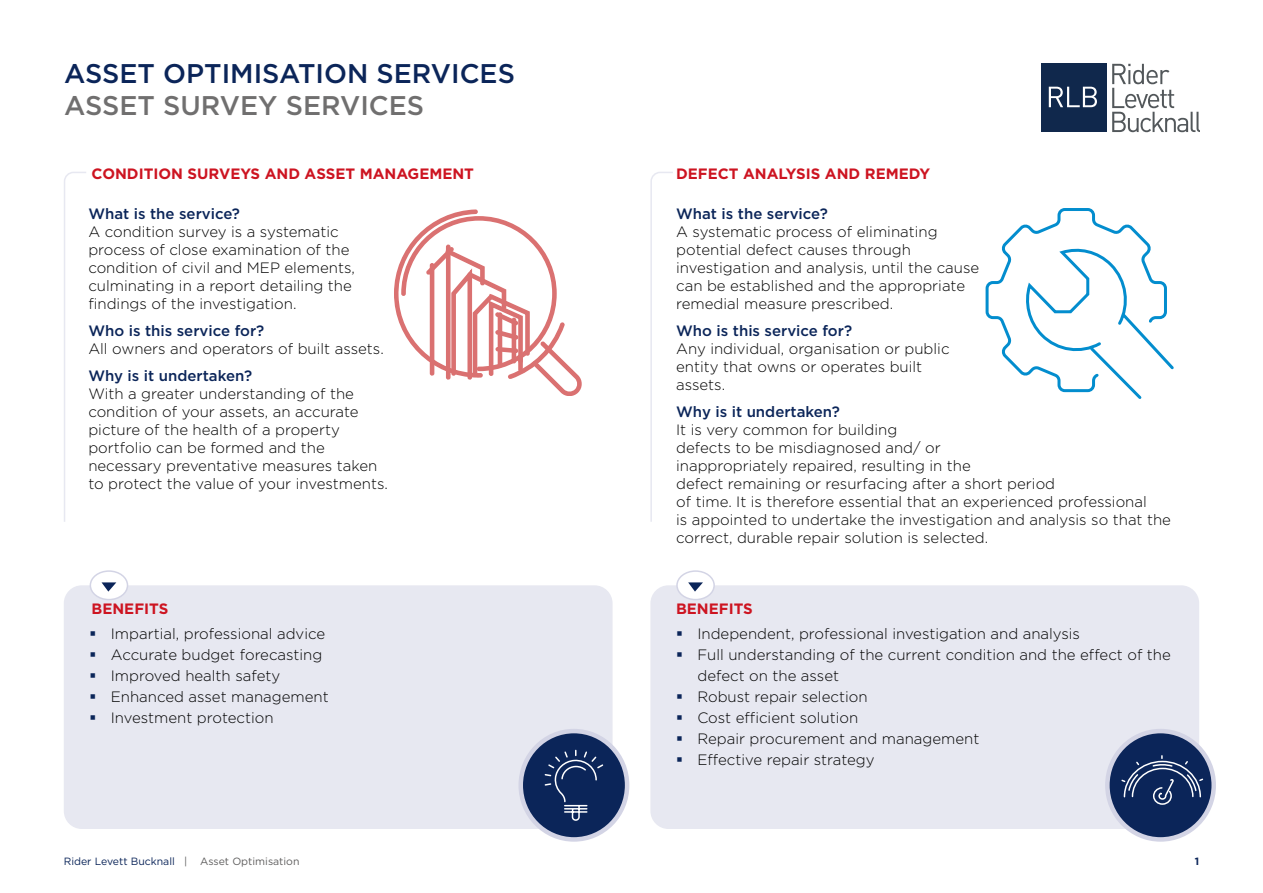
<style>
.page{position:relative;width:1263px;height:893px;background:#fff}
.page>*{position:absolute;margin:0;border:0;box-sizing:border-box;transform-origin:0 0}
.t1{font:500 27px "Gotham";color:#0b2559}
.t2{font:500 27px "Gotham";color:#706f6f}
.t3{font:300 15px/18px "Gotham";color:#000}
.t4{font:500 15px "Gotham";color:#0b2559}
.t5{font:700 15px "Gotham";color:#cd1421}
.t6{font:10.5px "Gotham";color:#0b2559}
.t7{font:700 10.5px "Gotham";color:#0b2559}
.s1{color:#5f5e5e}
</style>
<div class="page">
<div style="left:1041px;top:64px;width:66px;height:68px;background:#10284c"></div>
<svg style="left:1112px;top:64px;width:87px;height:68px"></svg>
<svg style="left:1049px;top:87px;width:48px;height:20px"></svg>
<div style="left:64px;top:585px;width:548px;height:244px;background:#e7e8f1;border-radius:18px"></div>
<svg style="left:64px;top:172px;width:22px;height:350px"></svg>
<div style="left:521px;top:731px;width:106px;height:108px;background:#0b2559;border-radius:50%"></div>
<div style="left:518px;top:729px;width:111px;height:113px;border:4px solid #d3d4e5;border-radius:50%"></div>
<div style="left:90px;top:571px;width:38px;height:29px;background:#fff;border-radius:50%"></div>
<div style="left:90px;top:570px;width:38px;height:30px;border:2px solid #d3d4e5;border-radius:50%"></div>
<svg style="left:102px;top:582px;width:14px;height:10px"></svg>
<div style="left:650px;top:585px;width:549px;height:244px;background:#e7e8f1;border-radius:18px"></div>
<svg style="left:650px;top:172px;width:23px;height:350px"></svg>
<div style="left:1107px;top:731px;width:107px;height:108px;background:#0b2559;border-radius:50%"></div>
<div style="left:1105px;top:729px;width:111px;height:113px;border:4px solid #d3d4e5;border-radius:50%"></div>
<div style="left:677px;top:571px;width:37px;height:29px;background:#fff;border-radius:50%"></div>
<div style="left:676px;top:570px;width:39px;height:30px;border:2px solid #d3d4e5;border-radius:50%"></div>
<svg style="left:688px;top:582px;width:15px;height:10px"></svg>
<svg style="left:544px;top:749px;width:60px;height:72px"></svg>
<svg style="left:394px;top:209px;width:187px;height:187px"></svg>
<div style="left:498px;top:312px;width:4px;height:56px;border:2px solid #da7171;border-radius:2px"></div>
<div style="left:512px;top:318px;width:4px;height:45px;border:2px solid #da7171;border-radius:2px"></div>
<svg style="left:985px;top:208px;width:189px;height:191px"></svg>
<svg style="left:1121px;top:754px;width:83px;height:51px"></svg>
<h1 class="t1" style="left:64px;top:59px;width:452px">ASSET OPTIMISATION SERVICES</h1>
<h1 class="t2" style="left:64px;top:90px;width:361px">ASSET SURVEY SERVICES</h1>
<p class="t5" style="left:92px;top:165px;width:384px">CONDITION SURVEYS AND ASSET MANAGEMENT</p>
<p class="t4" style="left:88px;top:205px;width:153px">What is the service?</p>
<p class="t3" style="left:88px;top:223px;width:268px">A condition survey is a systematic process of close examination of the condition of civil and MEP elements, culminating in a report detailing the findings of the investigation.</p>
<p class="t4" style="left:88px;top:322px;width:177px">Who is this service for?</p>
<p class="t3" style="left:88px;top:340px;width:297px">All owners and operators of built assets.</p>
<p class="t4" style="left:88px;top:367px;width:165px">Why is it undertaken?</p>
<p class="t3" style="left:88px;top:385px;width:301px">With a greater understanding of the condition of your assets, an accurate picture of the health of a property portfolio can be formed and the necessary preventative measures taken to protect the value of your investments.</p>
<p class="t5" style="left:676px;top:165px;width:256px">DEFECT ANALYSIS AND REMEDY</p>
<p class="t4" style="left:676px;top:205px;width:153px">What is the service?</p>
<p class="t3" style="left:676px;top:223px;width:305px">A systematic process of eliminating potential defect causes through investigation and analysis, until the cause can be established and the appropriate remedial measure prescribed.</p>
<p class="t4" style="left:676px;top:322px;width:177px">Who is this service for?</p>
<p class="t3" style="left:676px;top:340px;width:275px">Any individual, organisation or public entity that owns or operates built assets.</p>
<p class="t4" style="left:676px;top:403px;width:165px">Why is it undertaken?</p>
<p class="t3" style="left:676px;top:421px;width:496px">It is very common for building<br>defects to be misdiagnosed and/ or<br>inappropriately repaired, resulting in the<br>defect remaining or resurfacing after a short period<br>of time. It is therefore essential that an experienced professional<br>is appointed to undertake the investigation and analysis so that the correct, durable repair solution is selected.</p>
<p class="t5" style="left:92px;top:600px;width:78px">BENEFITS</p>
<p class="t5" style="left:676px;top:600px;width:78px">BENEFITS</p>
<p class="t3" style="left:111px;top:623px;width:219px;line-height:21px">Impartial, professional advice<br>Accurate budget forecasting<br>Improved health safety<br>Enhanced asset management<br>Investment protection</p>
<p class="t3" style="left:697px;top:623px;width:475px;line-height:21px">Independent, professional investigation and analysis<br>Full understanding of the current condition and the effect of the defect on the asset<br>Robust repair selection<br>Cost efficient solution<br>Repair procurement and management<br>Effective repair strategy</p>
<p class="t6" style="left:64px;top:855px;width:237px">Rider Levett Bucknall <span class="s1">| Asset Optimisation</span></p>
<p class="t7" style="left:1195px;top:855px;width:6px">1</p>
</div>
